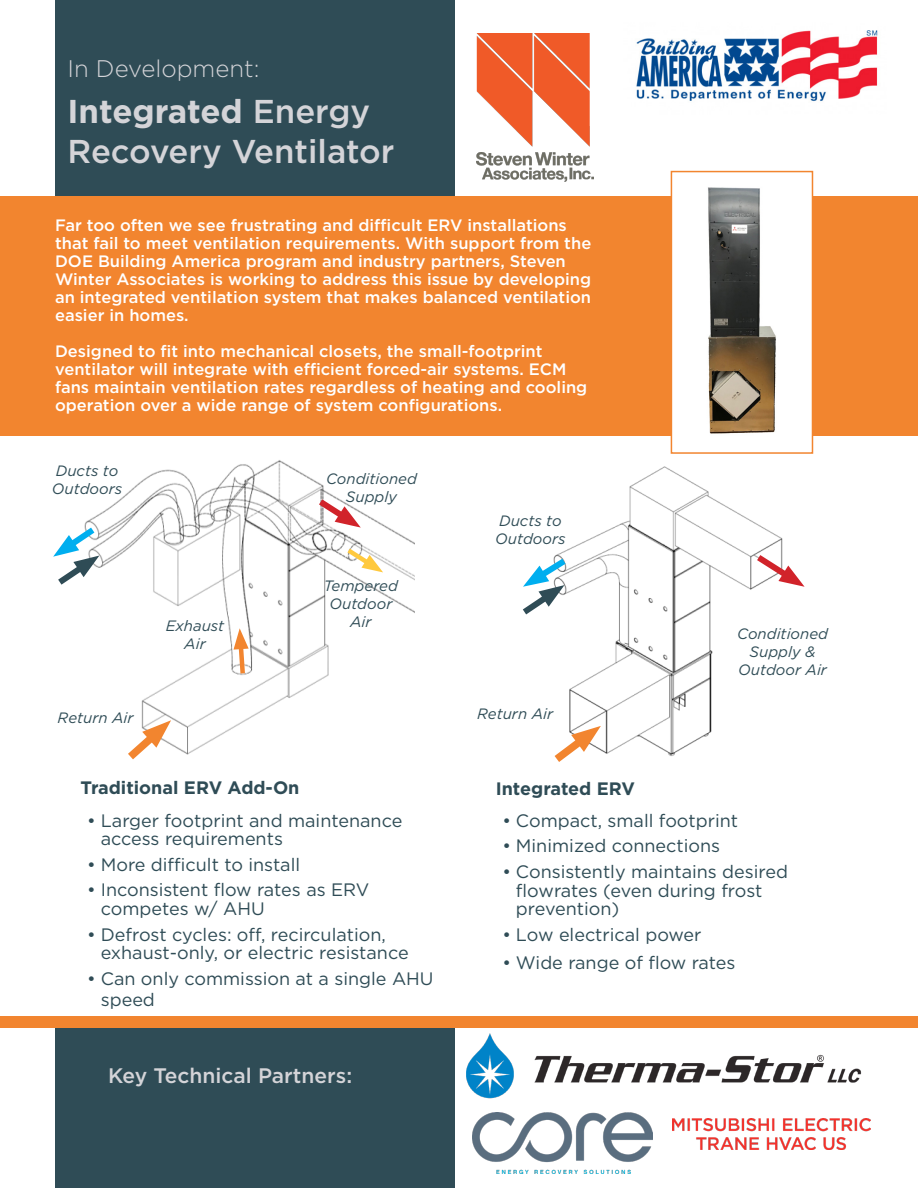
<style>
.page{position:relative;width:918px;height:1188px;background:#fff}
.page>*{position:absolute;margin:0;border:0;box-sizing:border-box;transform-origin:0 0}
.t1{font:500 33px/39.6px "Gotham";color:#d4d4d8}
.t2{font:300 24px "Gotham";color:#d4d4d8}
.t3{font:500 21px "Gotham";color:#d4d4d8}
.t4{font:18px/18.8px "Gotham";color:#2f4c56}
.t5{font:700 18px "Gotham";color:#2f4c56}
.t6{font:500 16.5px/18px "Gotham";color:#fff}
.t7{font:italic 15px/18px "Gotham";color:#2f4c56;text-align:center}
.s1{font-weight:700}
</style>
<div class="page">
<div style="left:55px;top:0;width:399px;height:1188px;background:#2f4c56"></div>
<div style="left:0;top:197px;width:918px;height:831px;background:#f2852f"></div>
<div style="left:0;top:436px;width:918px;height:579px;background:#fff"></div>
<img style="left:85px;top:460px;width:330px;height:295px">
<svg style="left:53px;top:523px;width:46px;height:66px"></svg>
<svg style="left:123px;top:720px;width:48px;height:40px"></svg>
<svg style="left:234px;top:628px;width:15px;height:48px"></svg>
<svg style="left:315px;top:495px;width:46px;height:33px"></svg>
<svg style="left:344px;top:546px;width:39px;height:26px"></svg>
<img style="left:556px;top:466px;width:227px;height:290px">
<svg style="left:753px;top:551px;width:52px;height:36px"></svg>
<svg style="left:523px;top:555px;width:47px;height:64px"></svg>
<svg style="left:554px;top:726px;width:47px;height:36px"></svg>
<img style="left:477px;top:33px;width:117px;height:149px">
<img style="left:636px;top:30px;width:242px;height:72px">
<img style="left:674px;top:187px;width:136px;height:249px">
<div style="left:671px;top:171px;width:142px;height:283px;border:2px solid #f2852f"></div>
<img style="left:473px;top:1112px;width:179px;height:62px">
<img style="left:466px;top:1033px;width:396px;height:66px">
<div style="left:531px;top:1085px;width:347px;height:21px;background:#fff"></div>
<img style="left:672px;top:1118px;width:198px;height:32px">
<p class="t2" style="left:68px;top:53px;width:194px">In Development:</p>
<p class="t1" style="left:68px;top:91px;width:329px"><span class="s1">Integrated</span> Energy<br>Recovery Ventilator</p>
<p class="t6" style="left:55px;top:216px;width:538px">Far too often we see frustrating and difficult ERV installations that fail to meet ventilation requirements. With support from the DOE Building America program and industry partners, Steven Winter Associates is working to address this issue by developing an integrated ventilation system that makes balanced ventilation easier in homes.</p>
<p class="t6" style="left:55px;top:342px;width:534px">Designed to fit into mechanical closets, the small-footprint ventilator will integrate with efficient forced-air systems. ECM fans maintain ventilation rates regardless of heating and cooling operation over a wide range of system configurations.</p>
<p class="t7" style="left:52px;top:461px;width:72px;text-align:left">Ducts to<br>Outdoors</p>
<p class="t7" style="left:58px;top:708px;width:77px">Return Air</p>
<p class="t7" style="left:166px;top:616px;width:60px">Exhaust<br>Air</p>
<p class="t7" style="left:326px;top:469px;width:92px">Conditioned<br>Supply</p>
<p class="t7" style="left:324px;top:577px;width:76px">Tempered<br>Outdoor</p>
<p class="t7" style="left:350px;top:613px;width:23px">Air</p>
<p class="t5" style="left:81px;top:776px;width:221px">Traditional ERV Add-On</p>
<p class="t4" style="left:101px;top:810px;width:303px;text-indent:-14px">• Larger footprint and maintenance access requirements</p>
<p class="t4" style="left:87px;top:855px;width:214px">• More difficult to install</p>
<p class="t4" style="left:101px;top:880px;width:270px;text-indent:-14px">• Inconsistent flow rates as ERV competes w/ AHU</p>
<p class="t4" style="left:101px;top:924px;width:309px;text-indent:-14px">• Defrost cycles: off, recirculation, exhaust-only, or electric resistance</p>
<p class="t4" style="left:101px;top:967px;width:334px;line-height:21.6px;text-indent:-14px">• Can only commission at a single AHU speed</p>
<p class="t3" style="left:108px;top:1062px;width:246px">Key Technical Partners:</p>
<p class="t7" style="left:495px;top:512px;width:72px;text-align:left">Ducts to<br>Outdoors</p>
<p class="t7" style="left:477px;top:705px;width:77px">Return Air</p>
<p class="t7" style="left:737px;top:625px;width:92px">Conditioned</p>
<p class="t7" style="left:750px;top:643px;width:67px">Supply &amp;</p>
<p class="t7" style="left:738px;top:661px;width:90px">Outdoor Air</p>
<p class="t5" style="left:496px;top:776px;width:141px">Integrated ERV</p>
<p class="t4" style="left:502px;top:811px;width:237px">• Compact, small footprint</p>
<p class="t4" style="left:502px;top:836px;width:219px">• Minimized connections</p>
<p class="t4" style="left:516px;top:862px;width:274px;text-indent:-14px">• Consistently maintains desired flowrates (even during frost prevention)</p>
<p class="t4" style="left:502px;top:925px;width:201px">• Low electrical power</p>
<p class="t4" style="left:502px;top:953px;width:235px">• Wide range of flow rates</p>
</div>
